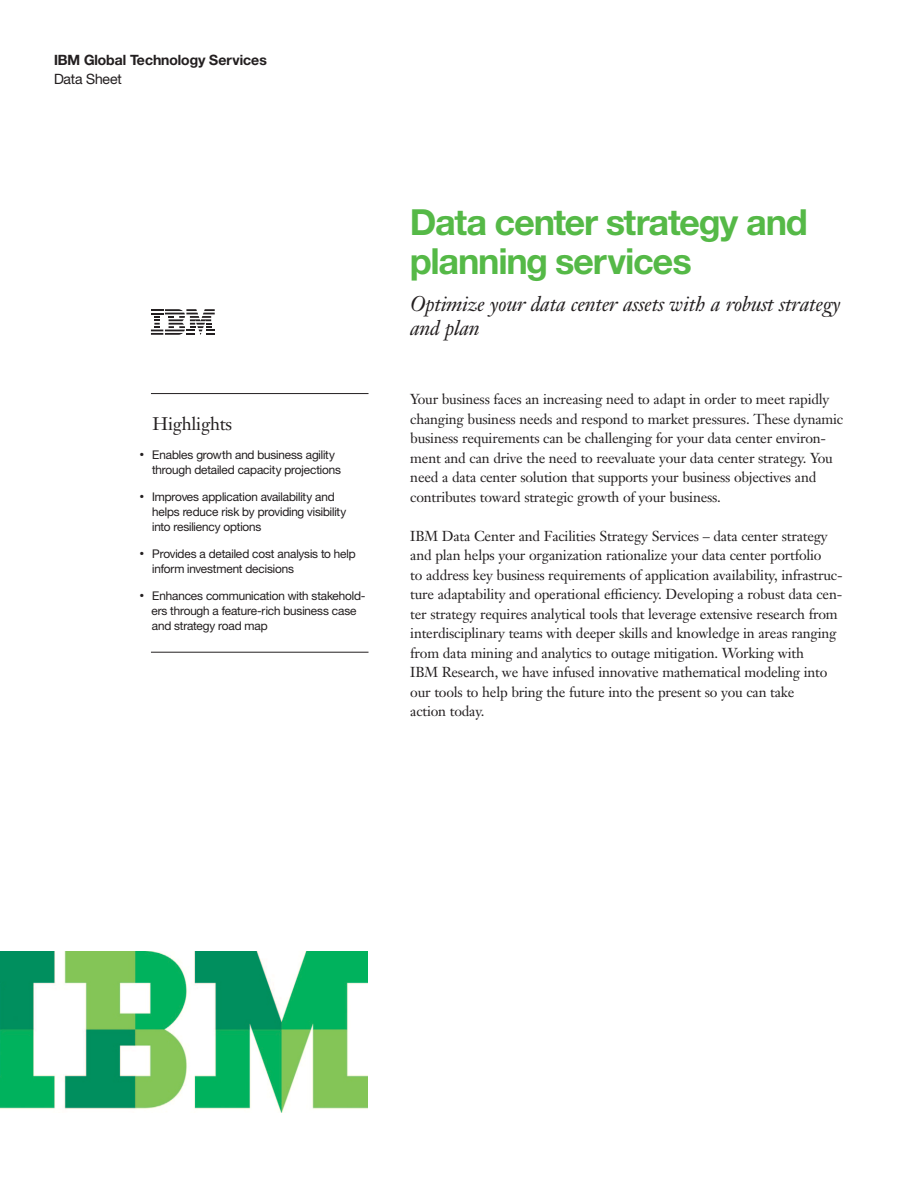
<style>
.page{position:relative;width:918px;height:1188px;background:#fff}
.page>*{position:absolute;margin:0;border:0;box-sizing:border-box;transform-origin:0 0}
.t1{font:700 36px/39px "Helv Neuefor IBM";letter-spacing:-.02em;color:#55b947}
.t2{font:italic 21px/24px "Janson Text LT Pro";letter-spacing:-.015em;color:#231f20}
.t3{font:18px "Janson Text LT Pro";letter-spacing:-.015em;color:#231f20}
.t4{font:14.25px/19.5px "Janson Text LT Pro";letter-spacing:-.015em;color:#231f20}
.t5{font:700 14.25px/19.4px "Helv Neuefor IBM";color:#231f20}
.t6{font:12px/15px "Helv Neuefor IBM";letter-spacing:-.01em;color:#231f20}
.s1{font-weight:400}
</style>
<div class="page">
<img style="left:0;top:952px;width:368px;height:161px">
<svg style="left:151px;top:309px;width:64px;height:26px"></svg>
<hr style="left:151px;top:393px;width:218px;height:1px;background:#231f20">
<hr style="left:151px;top:652px;width:218px;height:1px;background:#231f20">
<h2 class="t5" style="left:54px;top:50px;width:214px">IBM Global Technology Services<br><span class="s1">Data Sheet</span></h2>
<h2 class="t3" style="left:153px;top:412px;width:81px">Highlights</h2>
<p class="t6" style="left:152px;top:447px;width:190px">Enables growth and business agility through detailed capacity projections</p>
<p class="t6" style="left:152px;top:489px;width:196px">Improves application availability and helps reduce risk by providing visibility into resiliency options</p>
<p class="t6" style="left:152px;top:546px;width:205px">Provides a detailed cost analysis to help inform investment decisions</p>
<p class="t6" style="left:151px;top:588px;width:216px">Enhances communication with stakehold&shy;ers through a feature-rich business case and strategy road map</p>
<h1 class="t1" style="left:410px;top:202px;width:399px">Data center strategy and planning services</h1>
<h2 class="t2" style="left:410px;top:291px;width:432px">Optimize your data center assets with a robust strategy and plan</h2>
<p class="t4" style="left:410px;top:389px;width:434px">Your business faces an increasing need to adapt in order to meet rapidly changing business needs and respond to market pressures. These dynamic business requirements can be challenging for your data center environ&shy;ment and can drive the need to reevaluate your data center strategy. You need a data center solution that supports your business objectives and contributes toward strategic growth of your business.</p>
<p class="t4" style="left:410px;top:526px;width:434px">IBM Data Center and Facilities Strategy Services – data center strategy and plan helps your organization rationalize your data center portfolio<br>to address key business requirements of application availability, infrastruc&shy;ture adaptability and operational efficiency. Developing a robust data cen&shy;ter strategy requires analytical tools that leverage extensive research from interdisciplinary teams with deeper skills and knowledge in areas ranging from data mining and analytics to outage mitigation. Working with<br>IBM Research, we have infused innovative mathematical modeling into our tools to help bring the future into the present so you can take<br>action today.</p>
</div>
